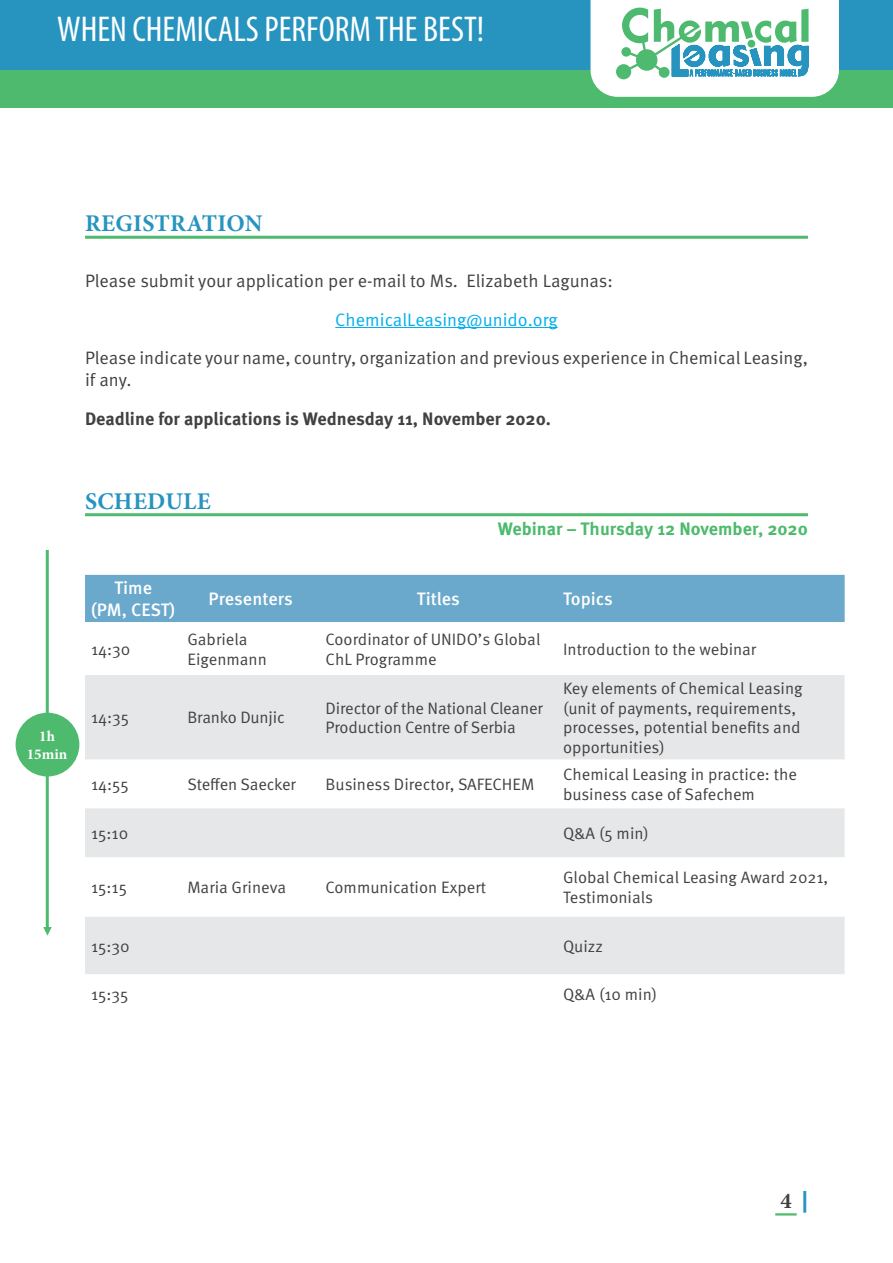
<style>
.page{position:relative;width:893px;height:1263px;background:#fff}
.page>*{position:absolute;margin:0;border:0;box-sizing:border-box;transform-origin:0 0}
.t1{font:condensed 36px "Myriad Pro";color:#fff}
.t2{font:700 24px "Minion Pro";letter-spacing:.01em;color:#2794c0}
.t3{font:700 22.5px "Minion Pro";color:#414042}
.t4{font:18px/21.6px "Meta Pro";color:#414042}
.t5{font:700 18px "Meta Pro";color:#414042}
.t6{font:500 18px/21.6px "Meta Pro";color:#fff;text-align:center}
.t7{font:700 18px "Meta Pro";color:#4eba6d}
.t8{font:18px "Meta Pro";color:#00aeef}
.t9{font:16.5px/19.8px "Meta Pro";color:#414042}
.t10{font:700 15px/18px "Minion Pro";color:#fff;text-align:center}
.s1{font-family:"Meta Pro";color:#2794c0}
</style>
<div class="page">
<div style="left:0;top:58px;width:893px;height:49px;background:#4eba6d"></div>
<div style="left:0;top:0;width:893px;height:70px;background:#2794c0"></div>
<hr style="left:775px;top:1213px;width:22px;height:2px;background:#4eba6d">
<svg style="left:590px;top:0;width:249px;height:97px;background:#c9e7e0"></svg>
<hr style="left:85px;top:236px;width:723px;height:3px;background:#4eba6d">
<hr style="left:335px;top:327px;width:223px;height:1px;background:#00aeef">
<hr style="left:85px;top:513px;width:723px;height:3px;background:#4eba6d">
<div style="left:85px;top:575px;width:760px;height:47px;background:#6aa8cc"></div>
<svg style="left:85px;top:675px;width:760px;height:299px;fill:#e6e7e8"></svg>
<hr style="left:46px;top:550px;width:3px;height:381px;background:#4eba6d">
<div style="left:16px;top:713px;width:63px;height:63px;background:#4eba6d;border-radius:50%"></div>
<svg style="left:43px;top:927px;width:9px;height:8px"></svg>
<h1 class="t1" style="left:57px;top:8px;width:428px">WHEN CHEMICALS PERFORM THE BEST!</h1>
<h2 class="t2" style="left:85px;top:207px;width:179px">REGISTRATION</h2>
<p class="t4" style="left:85px;top:271px;width:529px">Please submit your application per e-mail to Ms. Elizabeth Lagunas:</p>
<p class="t8" style="left:335px;top:308px;width:224px">ChemicalLeasing@unido.org</p>
<p class="t4" style="left:85px;top:348px;width:724px">Please indicate your name, country, organization and previous experience in Chemical Leasing, if any.</p>
<p class="t5" style="left:85px;top:407px;width:467px">Deadline for applications is Wednesday 11, November 2020.</p>
<h2 class="t2" style="left:85px;top:484px;width:127px">SCHEDULE</h2>
<p class="t7" style="left:498px;top:517px;width:311px">Webinar – Thursday 12 November, 2020</p>
<p class="t10" style="left:27px;top:727px;width:42px">1h<br>15min</p>
<p class="t6" style="left:91px;top:578px;width:86px">Time<br>(PM, CEST)</p>
<p class="t6" style="left:208px;top:589px;width:86px">Presenters</p>
<p class="t6" style="left:417px;top:589px;width:44px">Titles</p>
<p class="t6" style="left:563px;top:589px;width:51px">Topics</p>
<p class="t9" style="left:91px;top:640px;width:41px">14:30</p>
<p class="t9" style="left:187px;top:630px;width:81px">Gabriela<br>Eigenmann</p>
<p class="t9" style="left:326px;top:630px;width:216px">Coordinator of UNIDO’s Global<br>ChL Programme</p>
<p class="t9" style="left:563px;top:640px;width:195px">Introduction to the webinar</p>
<p class="t9" style="left:91px;top:708px;width:40px">14:35</p>
<p class="t9" style="left:187px;top:708px;width:99px">Branko Dunjic</p>
<p class="t9" style="left:326px;top:698px;width:219px">Director of the National Cleaner<br>Production Centre of Serbia</p>
<p class="t9" style="left:563px;top:679px;width:241px">Key elements of Chemical Leasing (unit of payments, requirements, processes, potential benefits and opportunities)</p>
<p class="t9" style="left:91px;top:775px;width:39px">14:55</p>
<p class="t9" style="left:187px;top:775px;width:110px">Steffen Saecker</p>
<p class="t9" style="left:326px;top:775px;width:210px">Business Director, SAFECHEM</p>
<p class="t9" style="left:563px;top:765px;width:235px">Chemical Leasing in practice: the business case of Safechem</p>
<p class="t9" style="left:91px;top:824px;width:39px">15:10</p>
<p class="t9" style="left:563px;top:824px;width:87px">Q&amp;A (5 min)</p>
<p class="t9" style="left:91px;top:878px;width:37px">15:15</p>
<p class="t9" style="left:187px;top:878px;width:100px">Maria Grineva</p>
<p class="t9" style="left:326px;top:878px;width:162px">Communication Expert</p>
<p class="t9" style="left:563px;top:868px;width:267px">Global Chemical Leasing Award 2021,<br>Testimonials</p>
<p class="t9" style="left:91px;top:936px;width:40px">15:30</p>
<p class="t9" style="left:563px;top:936px;width:42px">Quizz</p>
<p class="t9" style="left:91px;top:984px;width:39px">15:35</p>
<p class="t9" style="left:563px;top:984px;width:96px">Q&amp;A (10 min)</p>
<h3 class="t3" style="left:780px;top:1184px;width:29px">4 <span class="s1">|</span></h3>
</div>
